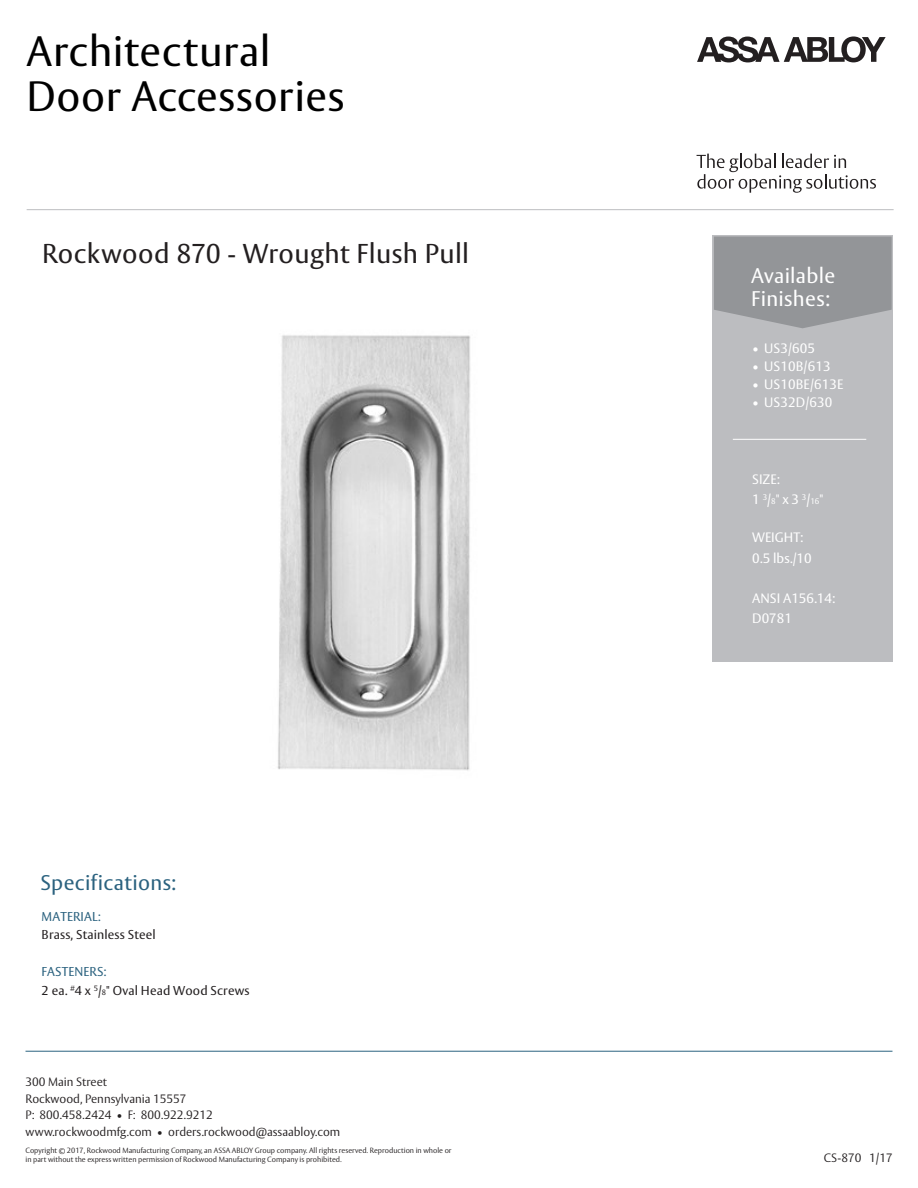
<style>
.page{position:relative;width:918px;height:1188px;background:#fff}
.page>*{position:absolute;margin:0;border:0;box-sizing:border-box;transform-origin:0 0}
.t1{font:42px/45.8px "ASSA Vesta";letter-spacing:.015em;color:#000}
.t2{font:27px "ASSA Vesta";letter-spacing:.01em;color:#231f20}
.t3{font:21px/22.5px "ASSA Vesta";letter-spacing:.015em;color:#fff}
.t4{font:21px "ASSA Vesta";letter-spacing:.015em;color:#2b627f}
.t5{font:13.5px/20.1px "ASSA Vesta";letter-spacing:.01em;color:#fff}
.t6{font:12.75px/18.6px "ASSA Vesta";letter-spacing:.01em;color:#231f20}
.t7{font:12.75px "ASSA Vesta";letter-spacing:.01em;color:#2b627f}
.t8{font:300 12px/16.5px "ASSA Vesta";color:#231f20}
.t9{font:300 7.5px/9px "ASSA Vesta";color:#231f20}
.s1{color:#2b627f}
.s2{font-size:7.65px}
.s3{font-size:8.1px}
</style>
<div class="page">
<div style="left:713px;top:235px;width:180px;height:427px;background:#bcbdc0"></div>
<svg style="left:714px;top:237px;width:178px;height:91px;background:#97989b"></svg>
<hr style="left:26px;top:1051px;width:866px;height:1px;background:#2b627f">
<hr style="left:733px;top:439px;width:133px;height:1px;background:#fff">
<img style="left:277px;top:335px;width:194px;height:436px">
<svg style="left:697px;top:36px;width:189px;height:26px"></svg>
<svg style="left:697px;top:154px;width:179px;height:39px"></svg>
<hr style="left:27px;top:209px;width:867px;height:1px;background:#bcbdc0">
<h1 class="t1" style="left:27px;top:30px;width:319px">Architectural<br>Door Accessories</h1>
<h2 class="t2" style="left:42px;top:237px;width:429px">Rockwood 870 - Wrought Flush Pull</h2>
<h3 class="t4" style="left:41px;top:870px;width:137px">Specifications:</h3>
<h3 class="t7" style="left:42px;top:908px;width:61px">MATERIAL:</h3>
<h3 class="t6" style="left:42px;top:926px;width:116px">Brass, Stainless Steel</h3>
<h3 class="t6" style="left:42px;top:963px;width:209px"><span class="s1">FASTENERS:<br></span>2 ea. <sup>#</sup>4 x <sup>5</sup>/<span class="s2">8</span>" Oval Head Wood Screws</h3>
<h3 class="t8" style="left:26px;top:1074px;width:316px">300 Main Street<br>Rockwood, Pennsylvania 15557<br>P: 800.458.2424 • F: 800.922.9212 www.rockwoodmfg.com • orders.rockwood@assaabloy.com</h3>
<p class="t9" style="left:26px;top:1147px;width:428px">Copyright © 2017, Rockwood Manufacturing Company, an ASSA ABLOY Group company. All rights reserved. Reproduction in whole or in part without the express written permission of Rockwood Manufacturing Company is prohibited.</p>
<h3 class="t3" style="left:751px;top:265px;width:86px">Available<br>Finishes:</h3>
<h3 class="t5" style="left:752px;top:339px;width:64px">• US3/605</h3>
<h3 class="t5" style="left:752px;top:357px;width:80px">• US10B/613</h3>
<h3 class="t5" style="left:752px;top:374px;width:93px">• US10BE/613E</h3>
<h3 class="t5" style="left:752px;top:392px;width:82px">• US32D/630</h3>
<h3 class="t5" style="left:752px;top:470px;width:73px">SIZE:<br>1 <sup>3</sup>/<span class="s3">8</span>" x 3 <sup>3</sup>/<span class="s3">16</span>"</h3>
<h3 class="t5" style="left:752px;top:528px;width:61px">WEIGHT:<br>0.5 lbs./10</h3>
<h3 class="t5" style="left:752px;top:589px;width:84px">ANSI A156.14:<br>D0781</h3>
<h3 class="t8" style="left:824px;top:1151px;width:70px">CS-870 1/17</h3>
</div>
